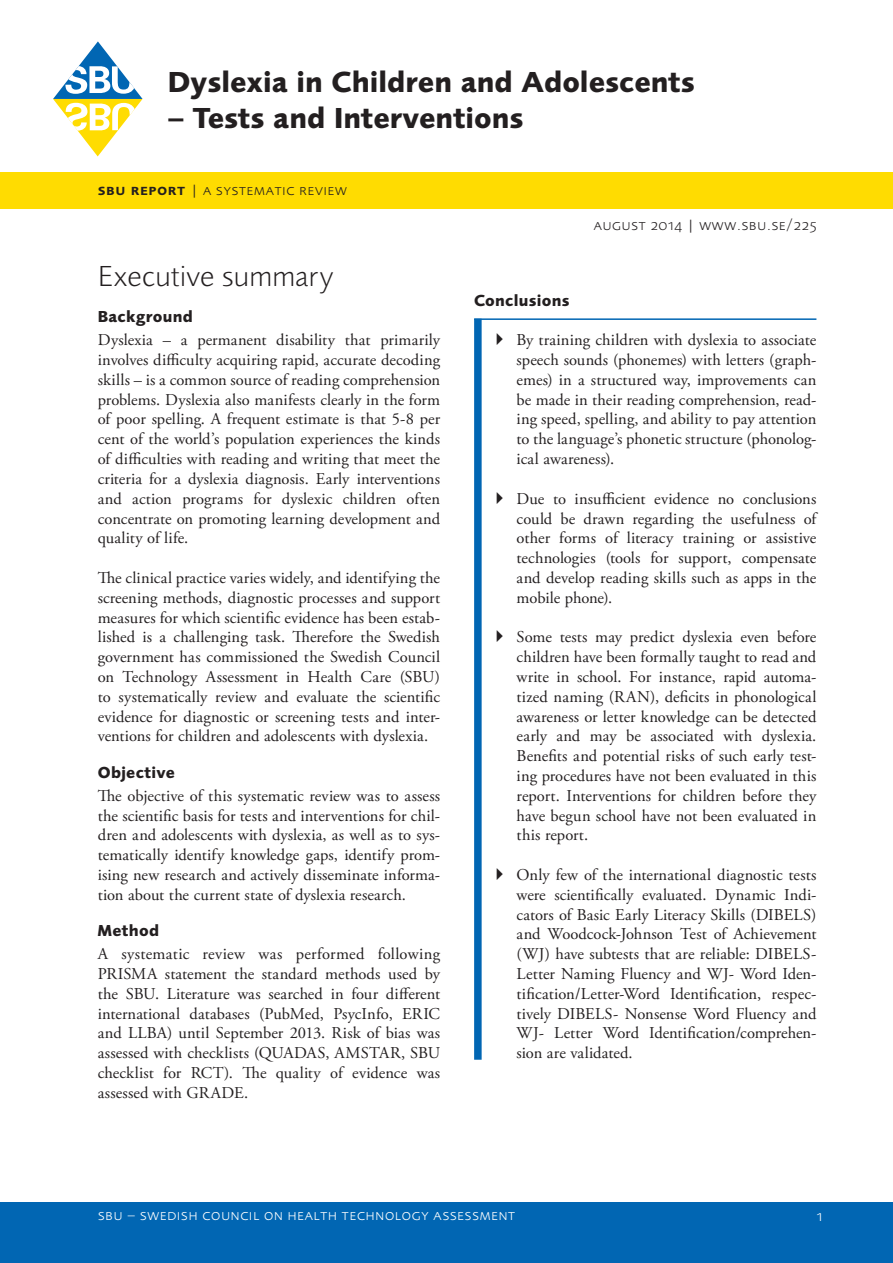
<style>
.page{position:relative;width:893px;height:1263px;background:#fff}
.page>*{position:absolute;margin:0;border:0;box-sizing:border-box;transform-origin:0 0}
.t1{font:700 30px "Foundry Sans";color:#231f20}
.t2{font:300 30px "Foundry Sans";color:#231f20}
.t3{font:16.5px/19.8px "Adobe Garamond Pro";color:#231f20;text-align:justify}
.t4{font:700 16.5px "Foundry Sans";letter-spacing:.015em;color:#231f20}
.t5{font:300 15.45px "Foundry Sans Expert";letter-spacing:.03em;color:#231f20}
.t6{font:300 15.45px "Foundry Sans Expert";letter-spacing:.03em;color:#fff}
.s1{font-weight:600}
</style>
<div class="page">
<div style="left:0;top:1202px;width:893px;height:61px;background:#0166b3"></div>
<svg style="left:53px;top:41px;width:90px;height:115px"></svg>
<div style="left:0;top:173px;width:893px;height:36px;background:#ffdc01"></div>
<hr style="left:474px;top:318px;width:342px;height:2px;background:#0166b3">
<div style="left:474px;top:319px;width:8px;height:741px;background:#0166b3"></div>
<h1 class="t1" style="left:168px;top:64px;width:528px">Dyslexia in Children and Adolescents</h1>
<h1 class="t1" style="left:168px;top:100px;width:357px">– Tests and Interventions</h1>
<p class="t5" style="left:98px;top:180px;width:251px"><span class="s1">sbu report</span> | a systematic review</p>
<h1 class="t2" style="left:98px;top:258px;width:237px">Executive summary</h1>
<p class="t4" style="left:98px;top:307px;width:97px">Background</p>
<p class="t3" style="left:98px;top:331px;width:344px">Dyslexia – a permanent disability that primarily involves difficulty acquiring rapid, accurate decoding skills – is a common source of reading comprehension problems. Dyslexia also manifests clearly in the form of poor spelling. A frequent estimate is that 5-8 per cent of the world’s population experiences the kinds of difficulties with reading and writing that meet the criteria for a dyslexia diagnosis. Early interventions and action programs for dyslexic children often concentrate on promoting learning development and quality of life.</p>
<p class="t3" style="left:98px;top:568px;width:344px">The clinical practice varies widely, and identifying the screening methods, diagnostic processes and support measures for which scientific evidence has been estab&shy;lished is a challenging task. Therefore the Swedish government has commissioned the Swedish Council on Technology Assessment in Health Care (SBU) to systematically review and evaluate the scientific evidence for diagnostic or screening tests and inter&shy;ventions for children and adolescents with dyslexia.</p>
<p class="t4" style="left:98px;top:763px;width:78px">Objective</p>
<p class="t3" style="left:98px;top:786px;width:344px">The objective of this systematic review was to assess the scientific basis for tests and interventions for chil&shy;dren and adolescents with dyslexia, as well as to sys&shy;tematically identify knowledge gaps, identify prom&shy;ising new research and actively disseminate informa&shy;tion about the current state of dyslexia research.</p>
<p class="t4" style="left:98px;top:921px;width:63px">Method</p>
<p class="t3" style="left:98px;top:944px;width:344px">A systematic review was performed following PRISMA statement the standard methods used by the SBU. Literature was searched in four different international databases (PubMed, PsycInfo, ERIC and LLBA) until September 2013. Risk of bias was assessed with checklists (QUADAS, AMSTAR, SBU checklist for RCT). The quality of evidence was assessed with GRADE.</p>
<p class="t5" style="left:593px;top:216px;width:225px">august 2014 | www.sbu.se/225</p>
<p class="t4" style="left:474px;top:290px;width:97px">Conclusions</p>
<p class="t3" style="left:517px;top:331px;width:301px">By training children with dyslexia to associate speech sounds (phonemes) with letters (graph&shy;emes) in a structured way, improvements can be made in their reading comprehension, read&shy;ing speed, spelling, and ability to pay attention to the language’s phonetic structure (phonolog&shy;ical awareness).</p>
<p class="t3" style="left:517px;top:489px;width:301px">Due to insufficient evidence no conclusions could be drawn regarding the usefulness of other forms of literacy training or assistive technologies (tools for support, compensate and develop reading skills such as apps in the mobile phone).</p>
<p class="t3" style="left:517px;top:628px;width:301px">Some tests may predict dyslexia even before children have been formally taught to read and write in school. For instance, rapid automa&shy;tized naming (RAN), deficits in phonological awareness or letter knowledge can be detected early and may be associated with dyslexia.<br>Benefits and potential risks of such early test&shy;ing procedures have not been evaluated in this report. Interventions for children before they have begun school have not been evaluated in this report.</p>
<p class="t3" style="left:517px;top:865px;width:301px">Only few of the international diagnostic tests were scientifically evaluated. Dynamic Indi&shy;cators of Basic Early Literacy Skills (DIBELS) and Woodcock-Johnson Test of Achievement (WJ) have subtests that are reliable: DIBELS-Letter Naming Fluency and WJ- Word Iden&shy;tification/Letter-Word Identification, respec&shy;tively DIBELS- Nonsense Word Fluency and WJ- Letter Word Identification/comprehen&shy;sion are validated.</p>
<p class="t6" style="left:98px;top:1206px;width:419px">sbu – swedish council on health technology assessment</p>
<p class="t6" style="left:816px;top:1206px;width:7px">1</p>
</div>
